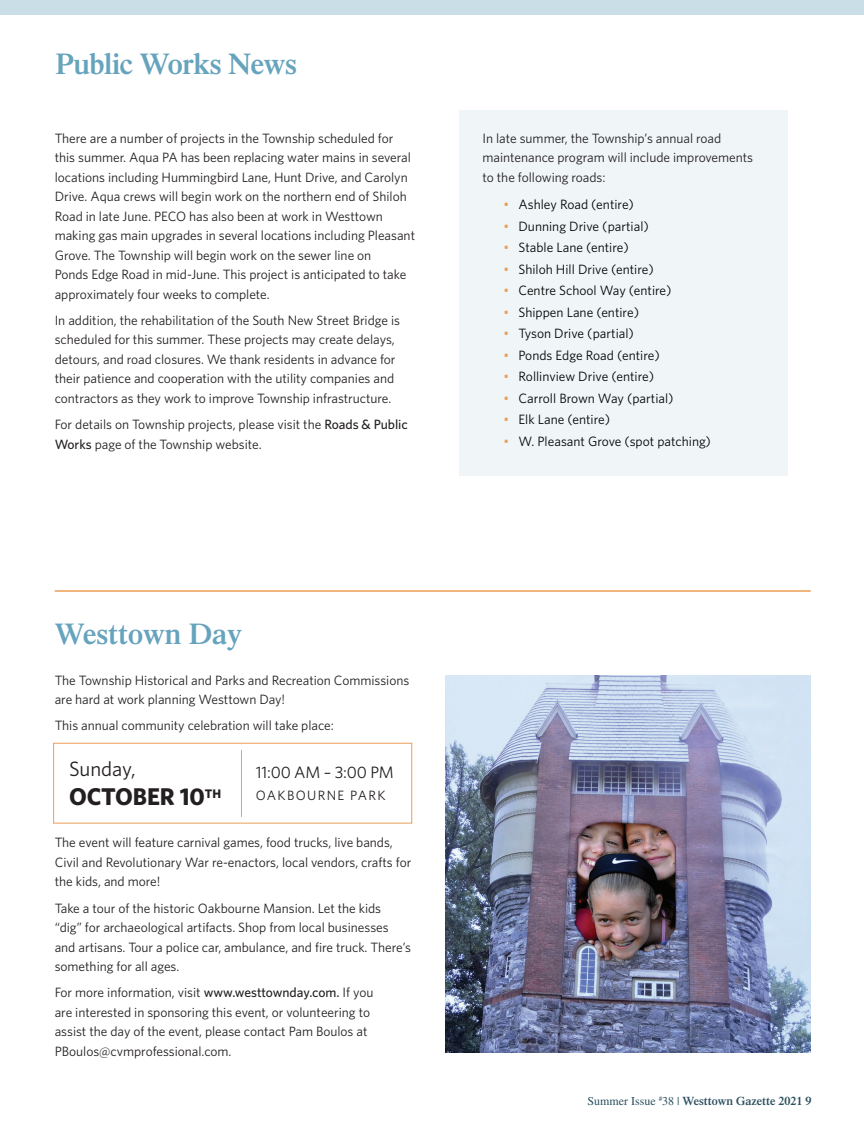
<style>
.page{position:relative;width:864px;height:1134px;background:#fff}
.page>*{position:absolute;margin:0;border:0;box-sizing:border-box;transform-origin:0 0}
.t1{font:600 30px "Times LT Std";letter-spacing:-.015em;color:#66a3bd}
.t2{font:700 24.3px "Whitney";letter-spacing:-.005em;color:#231f20}
.t3{font:20.85px "Whitney";letter-spacing:-.005em;color:#231f20}
.t4{font:16.5px "Whitney";letter-spacing:-.01em;color:#231f20}
.t5{font:13.5px/19.5px "Whitney";letter-spacing:-.005em;color:#231f20}
.t6{font:13.5px "Whitney";color:#040503}
.t7{font:13.5px "Whitney";letter-spacing:.1em;color:#231f20}
.t8{font:600 12px "Times LT Std";color:#2b5060}
.s1{font-weight:500}
.s2{color:#ed9e56}
.s3{font-weight:400}
</style>
<div class="page">
<div style="left:459px;top:111px;width:329px;height:365px;background:#f0f5f8"></div>
<div style="left:0;top:0;width:864px;height:14px;background:#c9dee7"></div>
<hr style="left:55px;top:590px;width:756px;height:2px;background:#ed9e56">
<img style="left:446px;top:675px;width:365px;height:378px">
<div style="left:53px;top:743px;width:359px;height:81px;border:1px solid #ed9e56"></div>
<hr style="left:241px;top:750px;width:1px;height:67px;background:#ed9e56">
<h1 class="t1" style="left:56px;top:46px;width:243px">Public Works News</h1>
<p class="t5" style="left:55px;top:128px;width:362px">There are a number of projects in the Township scheduled for this summer. Aqua PA has been replacing water mains in several locations including Hummingbird Lane, Hunt Drive, and Carolyn Drive. Aqua crews will begin work on the northern end of Shiloh Road in late June. PECO has also been at work in Westtown making gas main upgrades in several locations including Pleasant Grove. The Township will begin work on the sewer line on<br>Ponds Edge Road in mid-June. This project is anticipated to take approximately four weeks to complete.</p>
<p class="t5" style="left:55px;top:310px;width:347px">In addition, the rehabilitation of the South New Street Bridge is scheduled for this summer. These projects may create delays, detours, and road closures. We thank residents in advance for their patience and cooperation with the utility companies and contractors as they work to improve Township infrastructure.</p>
<p class="t5" style="left:55px;top:414px;width:355px">For details on Township projects, please visit the <span class="s1">Roads &amp; Public<br>Works</span> page of the Township website.</p>
<p class="t5" style="left:483px;top:128px;width:272px">In late summer, the Township’s annual road maintenance program will include improvements to the following roads:</p>
<p class="t6" style="left:504px;top:196px;width:132px"><span class="s2">•</span> Ashley Road (entire)</p>
<p class="t6" style="left:504px;top:218px;width:147px"><span class="s2">•</span> Dunning Drive (partial)</p>
<p class="t6" style="left:504px;top:239px;width:127px"><span class="s2">•</span> Stable Lane (entire)</p>
<p class="t6" style="left:504px;top:261px;width:152px"><span class="s2">•</span> Shiloh Hill Drive (entire)</p>
<p class="t6" style="left:504px;top:282px;width:170px"><span class="s2">•</span> Centre School Way (entire)</p>
<p class="t6" style="left:504px;top:304px;width:137px"><span class="s2">•</span> Shippen Lane (entire)</p>
<p class="t6" style="left:504px;top:325px;width:132px"><span class="s2">•</span> Tyson Drive (partial)</p>
<p class="t6" style="left:504px;top:347px;width:158px"><span class="s2">•</span> Ponds Edge Road (entire)</p>
<p class="t6" style="left:504px;top:368px;width:152px"><span class="s2">•</span> Rollinview Drive (entire)</p>
<p class="t6" style="left:504px;top:390px;width:172px"><span class="s2">•</span> Carroll Brown Way (partial)</p>
<p class="t6" style="left:504px;top:411px;width:108px"><span class="s2">•</span> Elk Lane (entire)</p>
<p class="t6" style="left:504px;top:433px;width:209px"><span class="s2">•</span> W. Pleasant Grove (spot patching)</p>
<h1 class="t1" style="left:55px;top:616px;width:189px">Westtown Day</h1>
<p class="t5" style="left:55px;top:670px;width:356px">The Township Historical and Parks and Recreation Commissions are hard at work planning Westtown Day!</p>
<p class="t5" style="left:55px;top:716px;width:281px">This annual community celebration will take place:</p>
<h3 class="t3" style="left:69px;top:757px;width:68px">Sunday,</h3>
<h2 class="t2" style="left:69px;top:780px;width:154px">OCTOBER 10<sup>TH</sup></h2>
<p class="t4" style="left:256px;top:763px;width:140px">11:00 AM – 3:00 PM</p>
<p class="t7" style="left:256px;top:787px;width:131px">OAKBOURNE PARK</p>
<p class="t5" style="left:55px;top:833px;width:358px">The event will feature carnival games, food trucks, live bands,<br>Civil and Revolutionary War re-enactors, local vendors, crafts for the kids, and more!</p>
<p class="t5" style="left:55px;top:898px;width:358px">Take a tour of the historic Oakbourne Mansion. Let the kids “dig” for archaeological artifacts. Shop from local businesses and artisans. Tour a police car, ambulance, and fire truck. There’s something for all ages.</p>
<p class="t5" style="left:55px;top:983px;width:320px">For more information, visit <span class="s1">www.westtownday.com.</span> If you are interested in sponsoring this event, or volunteering to assist the day of the event, please contact Pam Boulos at PBoulos@cvmprofessional.com.</p>
<p class="t8" style="left:587px;top:1094px;width:226px"><span class="s3">Summer Issue</span> <sup>#</sup><span class="s3">38 |</span> Westtown Gazette 2021 9</p>
</div>
